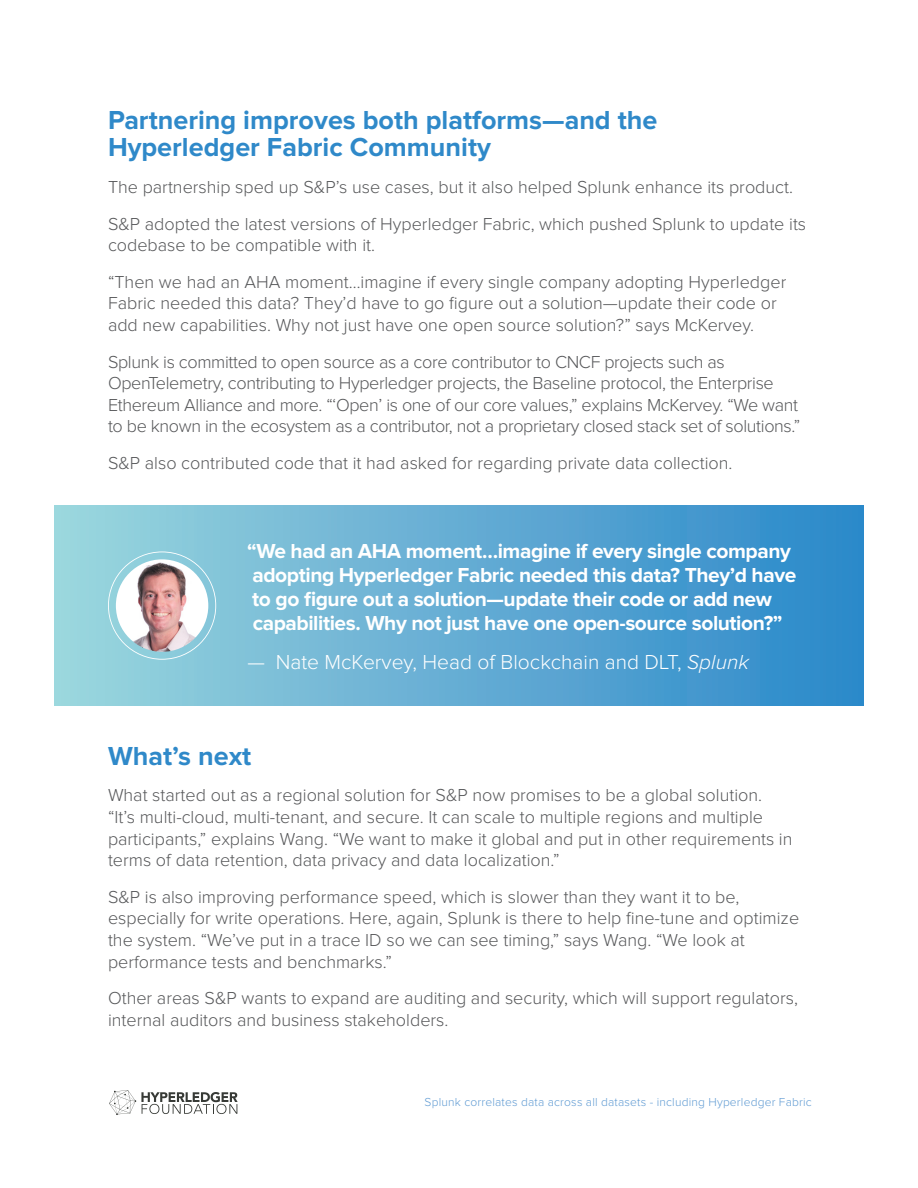
<style>
.page{position:relative;width:918px;height:1188px;background:#fff}
.page>*{position:absolute;margin:0;border:0;box-sizing:border-box;transform-origin:0 0}
.t1{font:700 27px/27px "Proxima Nova";color:#2f89c9}
.t2{font:700 21px/24px "Proxima Nova";letter-spacing:-.02em;color:#fff}
.t3{font:300 21px "Proxima Nova";color:#fff}
.t4{font:300 18px/21.6px "Proxima Nova";color:#57585a}
.t5{font:300 18px/21.6px "Proxima Nova";letter-spacing:-.02em;color:#57585a}
.t6{font:300 12px "Proxima Nova";letter-spacing:.015em;color:#609bd3}
.s1{font-style:italic}
</style>
<div class="page">
<svg style="left:109px;top:1090px;width:129px;height:25px"></svg>
<div style="left:54px;top:506px;width:810px;height:199px;background:linear-gradient(to right,#9dd5de,#2b87ca)"></div>
<svg style="left:108px;top:551px;width:108px;height:109px"></svg>
<p class="t1" style="left:108px;top:108px;width:551px">Partnering improves both platforms—and the<br>Hyperledger Fabric Community</p>
<p class="t4" style="left:108px;top:177px;width:687px">The partnership sped up S&amp;P’s use cases, but it also helped Splunk enhance its product.</p>
<p class="t4" style="left:108px;top:214px;width:700px">S&amp;P adopted the latest versions of Hyperledger Fabric, which pushed Splunk to update its codebase to be compatible with it.</p>
<p class="t4" style="left:108px;top:272px;width:680px">“Then we had an AHA moment…imagine if every single company adopting Hyperledger<br>Fabric needed this data? They’d have to go figure out a solution—update their code or add new capabilities. Why not just have one open source solution?” says McKervey.</p>
<p class="t5" style="left:108px;top:352px;width:694px">Splunk is committed to open source as a core contributor to CNCF projects such as OpenTelemetry, contributing to Hyperledger projects, the Baseline protocol, the Enterprise Ethereum Alliance and more. “‘Open’ is one of our core values,” explains McKervey. “We want to be known in the ecosystem as a contributor, not a proprietary closed stack set of solutions.”</p>
<p class="t4" style="left:108px;top:453px;width:626px">S&amp;P also contributed code that it had asked for regarding private data collection.</p>
<p class="t2" style="left:247px;top:540px;width:551px">“We had an AHA moment…imagine if every single company adopting Hyperledger Fabric needed this data? They’d have to go figure out a solution—update their code or add new capabilities. Why not just have one open-source solution?”</p>
<p class="t3" style="left:247px;top:653px;width:503px">— Nate McKervey, Head of Blockchain and DLT, <span class="s1">Splunk</span></p>
<p class="t1" style="left:108px;top:743px;width:145px">What’s next</p>
<p class="t4" style="left:108px;top:785px;width:686px">What started out as a regional solution for S&amp;P now promises to be a global solution. “It’s multi-cloud, multi-tenant, and secure. It can scale to multiple regions and multiple participants,” explains Wang. “We want to make it global and put in other requirements in terms of data retention, data privacy and data localization.”</p>
<p class="t4" style="left:108px;top:887px;width:693px">S&amp;P is also improving performance speed, which is slower than they want it to be, especially for write operations. Here, again, Splunk is there to help fine-tune and optimize the system. “We’ve put in a trace ID so we can see timing,” says Wang. “We look at performance tests and benchmarks.”</p>
<p class="t4" style="left:108px;top:988px;width:692px">Other areas S&amp;P wants to expand are auditing and security, which will support regulators, internal auditors and business stakeholders.</p>
<p class="t6" style="left:425px;top:1096px;width:389px">Splunk correlates data across all datasets - including Hyperledger Fabric</p>
</div>
